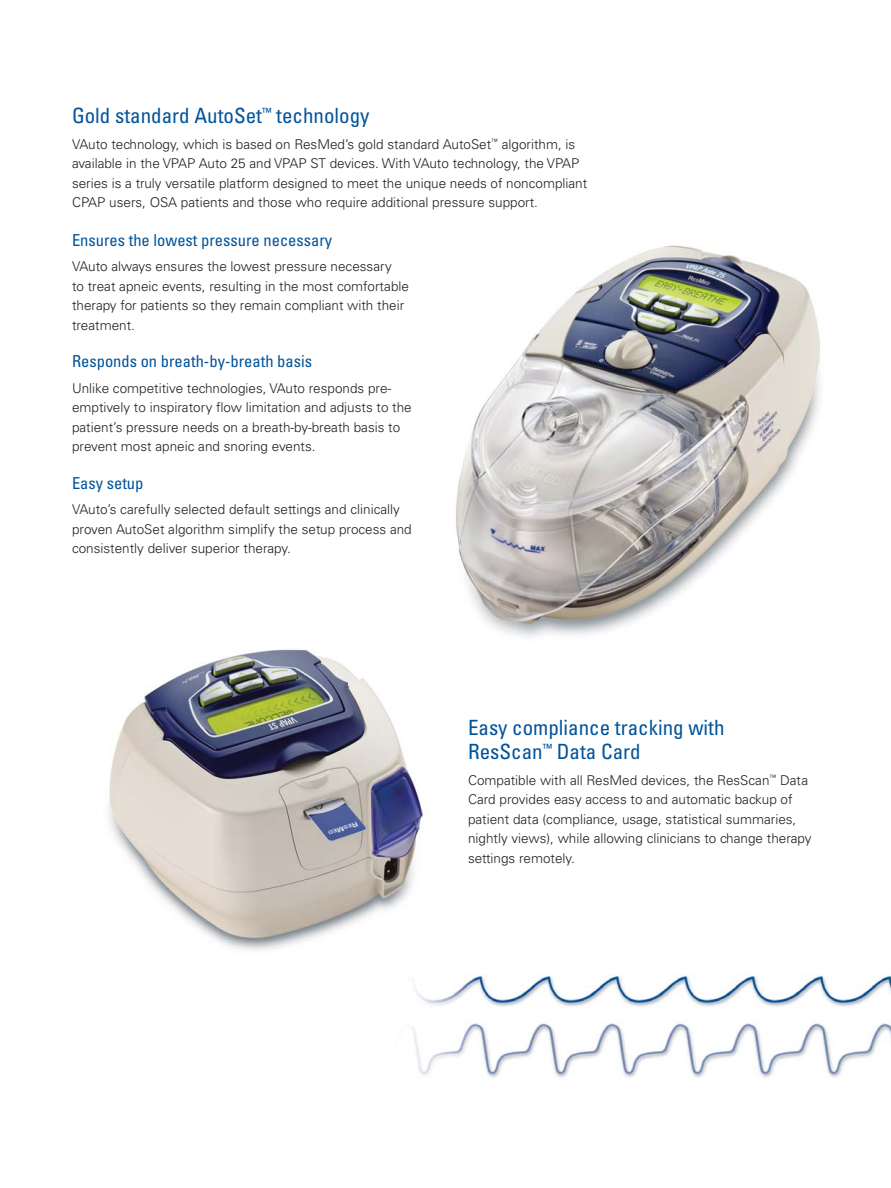
<style>
.page{position:relative;width:891px;height:1188px;background:#fff}
.page>*{position:absolute;margin:0;border:0;box-sizing:border-box;transform-origin:0 0}
.t1{font:condensed 21px/24px "Univers LT Std";color:#00539b}
.t2{font:condensed 16.5px "Univers LT Std";color:#00539b}
.t3{font:300 13.5px/19.5px "Univers LT Std";color:#231f20}
</style>
<div class="page">
<img style="left:108px;top:649px;width:315px;height:301px">
<img style="left:455px;top:245px;width:366px;height:392px">
<img style="left:412px;top:974px;width:479px;height:104px">
<h1 class="t1" style="left:72px;top:105px;width:299px">Gold standard AutoSet<sup>™</sup> technology</h1>
<p class="t3" style="left:72px;top:135px;width:517px">VAuto technology, which is based on ResMed’s gold standard AutoSet<sup>™</sup> algorithm, is available in the VPAP Auto 25 and VPAP ST devices. With VAuto technology, the VPAP series is a truly versatile platform designed to meet the unique needs of noncompliant CPAP users, OSA patients and those who require additional pressure support.</p>
<p class="t2" style="left:72px;top:233px;width:262px">Ensures the lowest pressure necessary</p>
<p class="t3" style="left:72px;top:258px;width:339px">VAuto always ensures the lowest pressure necessary<br>to treat apneic events, resulting in the most comfortable therapy for patients so they remain compliant with their treatment.</p>
<p class="t2" style="left:72px;top:355px;width:242px">Responds on breath-by-breath basis</p>
<p class="t3" style="left:72px;top:379px;width:341px">Unlike competitive technologies, VAuto responds pre&shy;emptively to inspiratory flow limitation and adjusts to the patient’s pressure needs on a breath-by-breath basis to prevent most apneic and snoring events.</p>
<p class="t2" style="left:72px;top:476px;width:73px">Easy setup</p>
<p class="t3" style="left:72px;top:501px;width:341px">VAuto’s carefully selected default settings and clinically proven AutoSet algorithm simplify the setup process and consistently deliver superior therapy.</p>
<h1 class="t1" style="left:468px;top:717px;width:258px">Easy compliance tracking with<br>ResScan<sup>™</sup> Data Card</h1>
<p class="t3" style="left:468px;top:771px;width:345px">Compatible with all ResMed devices, the ResScan<sup>™</sup> Data Card provides easy access to and automatic backup of patient data (compliance, usage, statistical summaries, nightly views), while allowing clinicians to change therapy settings remotely.</p>
</div>
